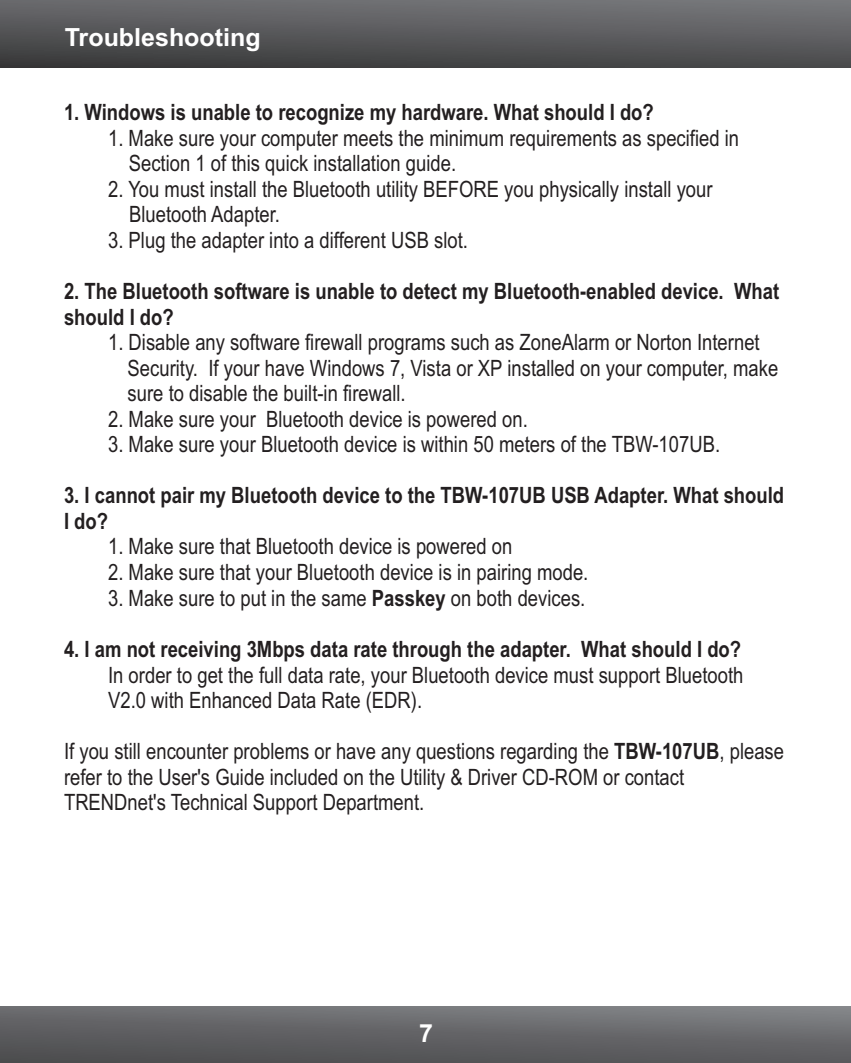
<style>
.page{position:relative;width:851px;height:1063px;background:#fff}
.page>*{position:absolute;margin:0;border:0;box-sizing:border-box;transform-origin:0 0}
.t1{font:700 25px "Arial";color:#fff}
.t2{font:22.5px/25.5px "Arial Narrow";color:#231f20}
.t3{font:700 22.5px/25.8px "Arial Narrow";color:#231f20}
.s1{font-weight:700}
</style>
<div class="page">
<div style="left:0;top:0;width:850px;height:67px;background:linear-gradient(to bottom,#727376,#404142)"></div>
<div style="left:0;top:1006px;width:850px;height:57px;background:linear-gradient(to bottom,#78797d,#505052)"></div>
<p class="t1" style="left:65px;top:28px;width:197px">Troubleshooting</p>
<p class="t3" style="left:64px;top:102px;width:591px">1. Windows is unable to recognize my hardware. What should I do?</p>
<p class="t2" style="left:108px;top:127px;width:632px">1. Make sure your computer meets the minimum requirements as specified in</p>
<p class="t2" style="left:129px;top:153px;width:329px">Section 1 of this quick installation guide.</p>
<p class="t2" style="left:129px;top:178px;width:585px;text-indent:-21px">2. You must install the Bluetooth utility BEFORE you physically install your<br>Bluetooth Adapter.</p>
<p class="t2" style="left:108px;top:229px;width:361px">3. Plug the adapter into a different USB slot.</p>
<p class="t3" style="left:64px;top:280px;width:716px">2. The Bluetooth software is unable to detect my Bluetooth-enabled device. What should I do?</p>
<p class="t2" style="left:128px;top:357px;width:652px">Security. If your have Windows 7, Vista or XP installed on your computer, make sure to disable the built-in firewall.</p>
<p class="t2" style="left:108px;top:408px;width:421px">2. Make sure your Bluetooth device is powered on.</p>
<p class="t2" style="left:108px;top:433px;width:613px">3. Make sure your Bluetooth device is within 50 meters of the TBW-107UB.</p>
<p class="t3" style="left:64px;top:485px;width:721px">3. I cannot pair my Bluetooth device to the TBW-107UB USB Adapter. What should<br>I do?</p>
<p class="t2" style="left:108px;top:536px;width:406px">1. Make sure that Bluetooth device is powered on</p>
<p class="t2" style="left:108px;top:561px;width:481px">2. Make sure that your Bluetooth device is in pairing mode.</p>
<p class="t2" style="left:108px;top:587px;width:478px">3. Make sure to put in the same <span class="s1">Passkey</span> on both devices.</p>
<p class="t3" style="left:64px;top:638px;width:678px">4. I am not receiving 3Mbps data rate through the adapter. What should I do?</p>
<p class="t2" style="left:108px;top:664px;width:636px">In order to get the full data rate, your Bluetooth device must support Bluetooth<br>V2.0 with Enhanced Data Rate (EDR).</p>
<p class="t2" style="left:64px;top:741px;width:721px">If you still encounter problems or have any questions regarding the <span class="s1">TBW-107UB</span>, please refer to the User's Guide included on the Utility &amp; Driver CD-ROM or contact<br>TRENDnet's Technical Support Department.</p>
<p class="t2" style="left:108px;top:332px;width:653px">1. Disable any software firewall programs such as ZoneAlarm or Norton Internet</p>
<p class="t1" style="left:419px;top:1023px;width:15px">7</p>
</div>
